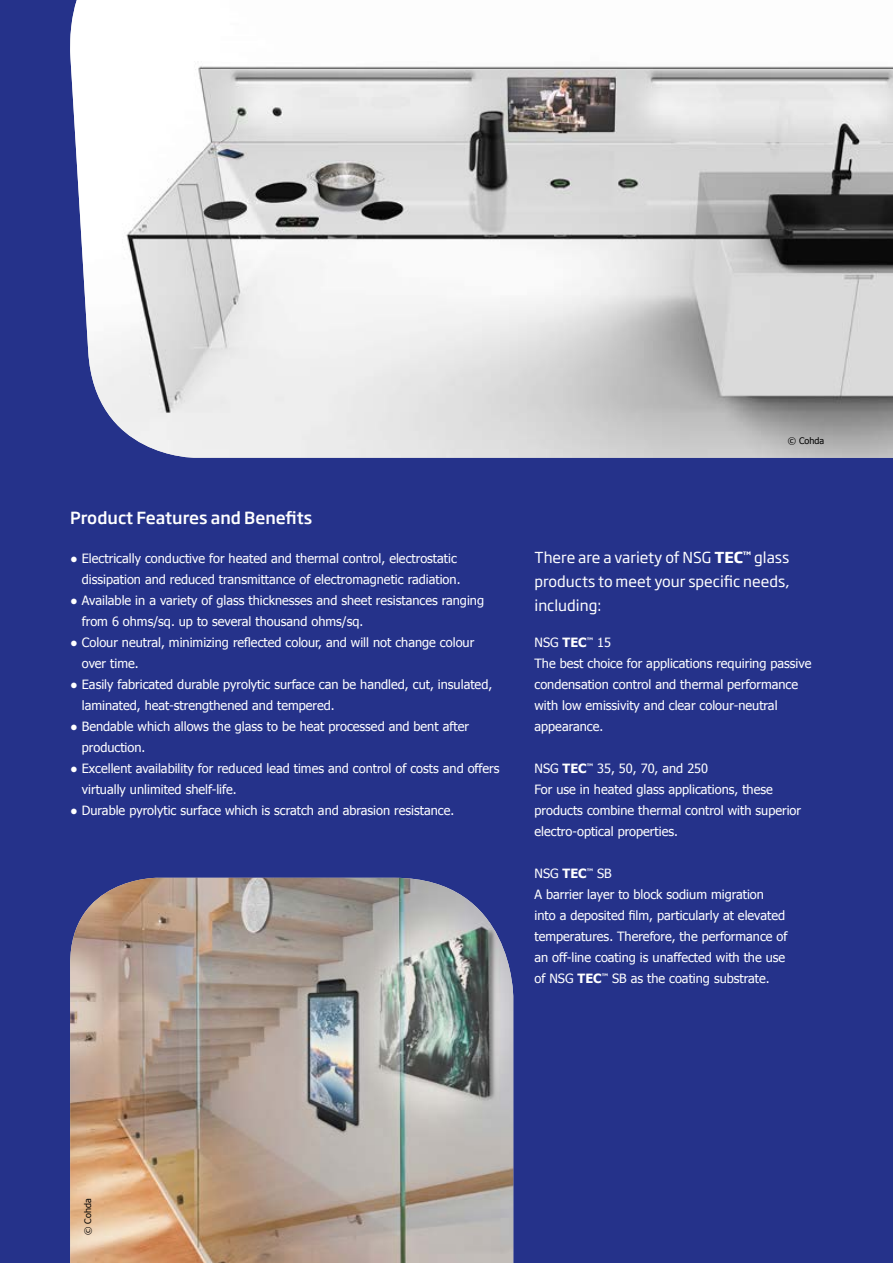
<style>
.page{position:relative;width:893px;height:1263px;background:#25328a}
.page>*{position:absolute;margin:0;border:0;box-sizing:border-box;transform-origin:0 0}
.t1{font:500 16.5px "Soho Gothic Pro";color:#fff}
.t2{font:15px/24px "Soho Gothic Pro";color:#fff;text-align:justify}
.t3{font:12.75px/21px "Tahoma";color:#fff}
.t4{font:9px "Tahoma";color:#000}
.s1{font-weight:700}
</style>
<div class="page">
<img style="left:70px;top:0;width:823px;height:458px">
<img style="left:70px;top:878px;width:443px;height:385px">
<p class="t1" style="left:70px;top:505px;width:244px">Product Features and Benefits</p>
<p class="t3" style="left:70px;top:547px;width:392px;text-align:right">● Electrically conductive for heated and thermal control, electrostatic dissipation and reduced transmittance of electromagnetic radiation.</p>
<p class="t3" style="left:82px;top:589px;width:404px;text-indent:-12px">● Available in a variety of glass thicknesses and sheet resistances ranging from 6 ohms/sq. up to several thousand ohms/sq.</p>
<p class="t3" style="left:82px;top:631px;width:394px;text-indent:-12px">● Colour neutral, minimizing reflected colour, and will not change colour over time.</p>
<p class="t3" style="left:82px;top:673px;width:412px;text-indent:-12px">● Easily fabricated durable pyrolytic surface can be handled, cut, insulated, laminated, heat-strengthened and tempered.</p>
<p class="t3" style="left:82px;top:715px;width:389px;text-indent:-12px">● Bendable which allows the glass to be heat processed and bent after production.</p>
<p class="t3" style="left:82px;top:757px;width:419px;text-indent:-12px">● Excellent availability for reduced lead times and control of costs and offers virtually unlimited shelf-life.</p>
<p class="t3" style="left:70px;top:799px;width:386px">● Durable pyrolytic surface which is scratch and abrasion resistance.</p>
<p class="t4" style="left:788px;top:434px;width:38px">© Cohda</p>
<p class="t2" style="left:534px;top:544px;width:257px">There are a variety of NSG <span class="s1">TEC</span><sup>™</sup> glass products to meet your specific needs, including:</p>
<p class="t3" style="left:534px;top:631px;width:278px">NSG <span class="s1">TEC</span><sup>™</sup> 15<br>The best choice for applications requiring passive condensation control and thermal performance with low emissivity and clear colour-neutral appearance.</p>
<p class="t3" style="left:534px;top:757px;width:268px">NSG <span class="s1">TEC</span><sup>™</sup> 35, 50, 70, and 250<br>For use in heated glass applications, these products combine thermal control with superior electro-optical properties.</p>
<p class="t3" style="left:534px;top:862px;width:255px">NSG <span class="s1">TEC</span><sup>™</sup> SB<br>A barrier layer to block sodium migration into a deposited film, particularly at elevated temperatures. Therefore, the performance of an off-line coating is unaffected with the use of NSG <span class="s1">TEC</span><sup>™</sup> SB as the coating substrate.</p>
<p class="t4" style="left:82px;top:1235px;width:38px;rotate:-90deg">© Cohda</p>
</div>
